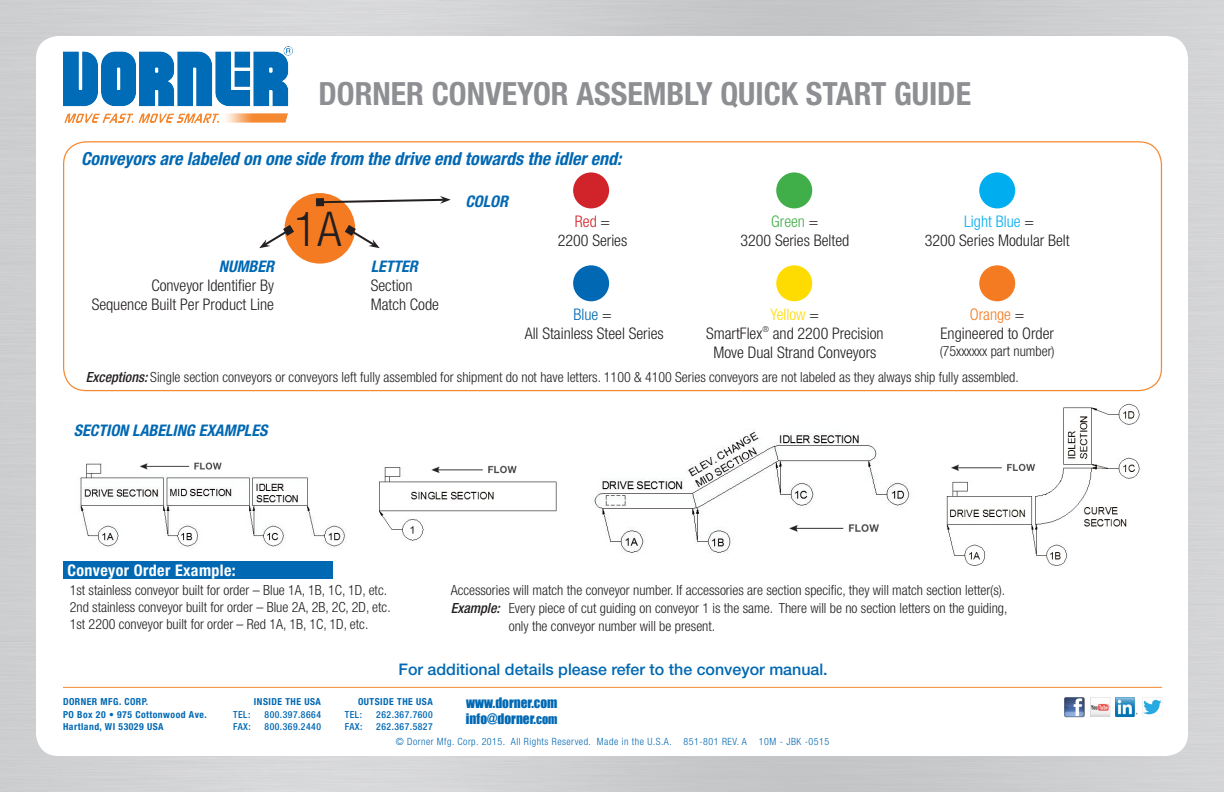
<style>
.page{position:relative;width:1224px;height:792px;background:#fff}
.page>*{position:absolute;margin:0;border:0;box-sizing:border-box;transform-origin:0 0}
.t1{font:300 condensed 48px "Helvetica Neue";color:#231f20}
.t2{font:700 condensed 32px "Helvetica Neue";color:#8d8f92}
.t3{font:italic 700 condensed 18px "Helvetica Neue";color:#0168b3}
.t4{font:300 condensed 16px/19.2px "Helvetica Neue";color:#231f20;text-align:center}
.t5{font:500 16px "Helvetica Neue";color:#0168b3}
.t6{font:italic 700 condensed 16px "Helvetica Neue";color:#0168b3}
.t7{font:700 condensed 16px "Helvetica Neue";letter-spacing:.025em;color:#fff}
.t8{font:300 condensed 14px/16.8px "Helvetica Neue";color:#231f20}
.t9{font:13.3px/16px "Impact";color:#0168b3}
.t10{font:300 condensed 10px "Helvetica Neue";letter-spacing:.05em;color:#0168b3}
.t11{font:700 condensed 9.7px/12.1px "Helvetica Neue";letter-spacing:.05em;color:#0168b3}
.t12{font:500 condensed 9.7px "Helvetica Neue";letter-spacing:.05em;color:#0168b3}
.s1{color:#d1232a}
.s2{color:#40ae49}
.s3{color:#00aeef}
.s4{color:#0168b3}
.s5{color:#ffdc01}
.s6{color:#f47b21}
.s7{font-weight:500;font-style:italic}
.s8{font-size:12.1px}
</style>
<div class="page">
<div style="left:63px;top:561px;width:269px;height:18px;background:#0168b3"></div>
<img style="left:63px;top:47px;width:229px;height:75px">
<hr style="left:63px;top:687px;width:1099px;height:1px;background:#f58932">
<img style="left:1065px;top:697px;width:20px;height:20px">
<img style="left:1091px;top:697px;width:19px;height:20px">
<img style="left:1115px;top:697px;width:22px;height:20px">
<img style="left:1142px;top:697px;width:20px;height:19px">
<div style="left:285px;top:193px;width:70px;height:71px;background:#f47b21;border-radius:50%"></div>
<div style="left:573px;top:172px;width:36px;height:36px;background:#d1232a;border-radius:50%"></div>
<div style="left:776px;top:172px;width:36px;height:36px;background:#40ae49;border-radius:50%"></div>
<div style="left:979px;top:172px;width:36px;height:36px;background:#00aeef;border-radius:50%"></div>
<svg style="left:259px;top:225px;width:35px;height:23px"></svg>
<svg style="left:345px;top:225px;width:35px;height:23px"></svg>
<div style="left:316px;top:198px;width:8px;height:8px;background:#231f20"></div>
<svg style="left:318px;top:196px;width:133px;height:8px"></svg>
<div style="left:573px;top:265px;width:36px;height:36px;background:#0168b3;border-radius:50%"></div>
<div style="left:776px;top:265px;width:36px;height:36px;background:#ffdc01;border-radius:50%"></div>
<div style="left:979px;top:265px;width:36px;height:36px;background:#f47b21;border-radius:50%"></div>
<img style="left:946px;top:403px;width:194px;height:163px">
<img style="left:379px;top:465px;width:178px;height:76px">
<img style="left:80px;top:462px;width:265px;height:85px">
<img style="left:594px;top:429px;width:316px;height:124px">
<h2 class="t2" style="left:319px;top:74px;width:654px">DORNER CONVEYOR ASSEMBLY QUICK START GUIDE</h2>
<p class="t3" style="left:81px;top:148px;width:542px">Conveyors are labeled on one side from the drive end towards the idler end:</p>
<p class="t6" style="left:465px;top:192px;width:44px">COLOR</p>
<p class="t6" style="left:219px;top:256px;width:57px">NUMBER</p>
<p class="t4" style="left:92px;top:275px;width:184px;text-align:right">Conveyor Identifier By<br>Sequence Built Per Product Line</p>
<h1 class="t1" style="left:294px;top:201px;width:49px">1A</h1>
<p class="t6" style="left:371px;top:256px;width:49px">LETTER</p>
<p class="t4" style="left:371px;top:275px;width:70px;text-align:left">Section<br>Match Code</p>
<p class="t4" style="left:558px;top:212px;width:71px"><span class="s1">Red</span> =<br>2200 Series</p>
<p class="t4" style="left:740px;top:212px;width:110px"><span class="s2">Green</span> =<br>3200 Series Belted</p>
<p class="t4" style="left:925px;top:212px;width:146px"><span class="s3">Light Blue</span> =<br>3200 Series Modular Belt</p>
<p class="t4" style="left:525px;top:304px;width:141px"><span class="s4">Blue</span> =<br>All Stainless Steel Series</p>
<p class="t4" style="left:706px;top:304px;width:179px"><span class="s5">Yellow</span> =<br>SmartFlex<sup>®</sup> and 2200 Precision<br>Move Dual Strand Conveyors</p>
<p class="t4" style="left:940px;top:304px;width:115px"><span class="s6">Orange</span> =<br>Engineered to Order</p>
<p class="t8" style="left:940px;top:342px;width:117px">(75xxxxxx part number)</p>
<p class="t8" style="left:86px;top:368px;width:935px"><span class="s7">Exceptions:</span> Single section conveyors or conveyors left fully assembled for shipment do not have letters. 1100 &amp; 4100 Series conveyors are not labeled as they always ship fully assembled.</p>
<p class="t6" style="left:74px;top:420px;width:195px">SECTION LABELING EXAMPLES</p>
<p class="t7" style="left:68px;top:561px;width:170px">Conveyor Order Example:</p>
<p class="t8" style="left:70px;top:582px;width:322px">1st stainless conveyor built for order – Blue 1A, 1B, 1C, 1D, etc.<br>2nd stainless conveyor built for order – Blue 2A, 2B, 2C, 2D, etc.<br>1st 2200 conveyor built for order – Red 1A, 1B, 1C, 1D, etc.</p>
<p class="t8" style="left:451px;top:582px;width:556px">Accessories will match the conveyor number. If accessories are section specific, they will match section letter(s).</p>
<p class="t8" style="left:451px;top:600px;width:558px"><span class="s7">Example:</span> Every piece of cut guiding on conveyor 1 is the same. There will be no section letters on the guiding,</p>
<p class="t8" style="left:509px;top:618px;width:208px">only the conveyor number will be present.</p>
<p class="t5" style="left:399px;top:660px;width:431px">For additional details please refer to the conveyor manual.</p>
<p class="t11" style="left:63px;top:696px;width:145px">DORNER MFG. CORP.<br>PO Box 20 • 975 Cottonwood Ave.<br>Hartland, WI 53029 USA</p>
<p class="t11" style="left:254px;top:696px;width:69px">INSIDE THE USA</p>
<p class="t12" style="left:233px;top:708px;width:19px">TEL:</p>
<p class="t12" style="left:265px;top:708px;width:58px">800.397.8664</p>
<p class="t12" style="left:233px;top:720px;width:19px">FAX:</p>
<p class="t12" style="left:265px;top:720px;width:58px">800.369.2440</p>
<p class="t9" style="left:466px;top:694px;width:93px">www.dorner.com info@dorner.<span class="s8">com</span></p>
<p class="t11" style="left:358px;top:696px;width:76px">OUTSIDE THE USA</p>
<p class="t12" style="left:345px;top:708px;width:19px">TEL:</p>
<p class="t12" style="left:376px;top:708px;width:58px">262.367.7600</p>
<p class="t12" style="left:345px;top:720px;width:19px">FAX:</p>
<p class="t12" style="left:376px;top:720px;width:58px">262.367.5827</p>
<p class="t10" style="left:396px;top:735px;width:435px">© Dorner Mfg. Corp. 2015. All Rights Reserved. Made in the U.S.A. 851-801 REV. A 10M - JBK -0515</p>
</div>
